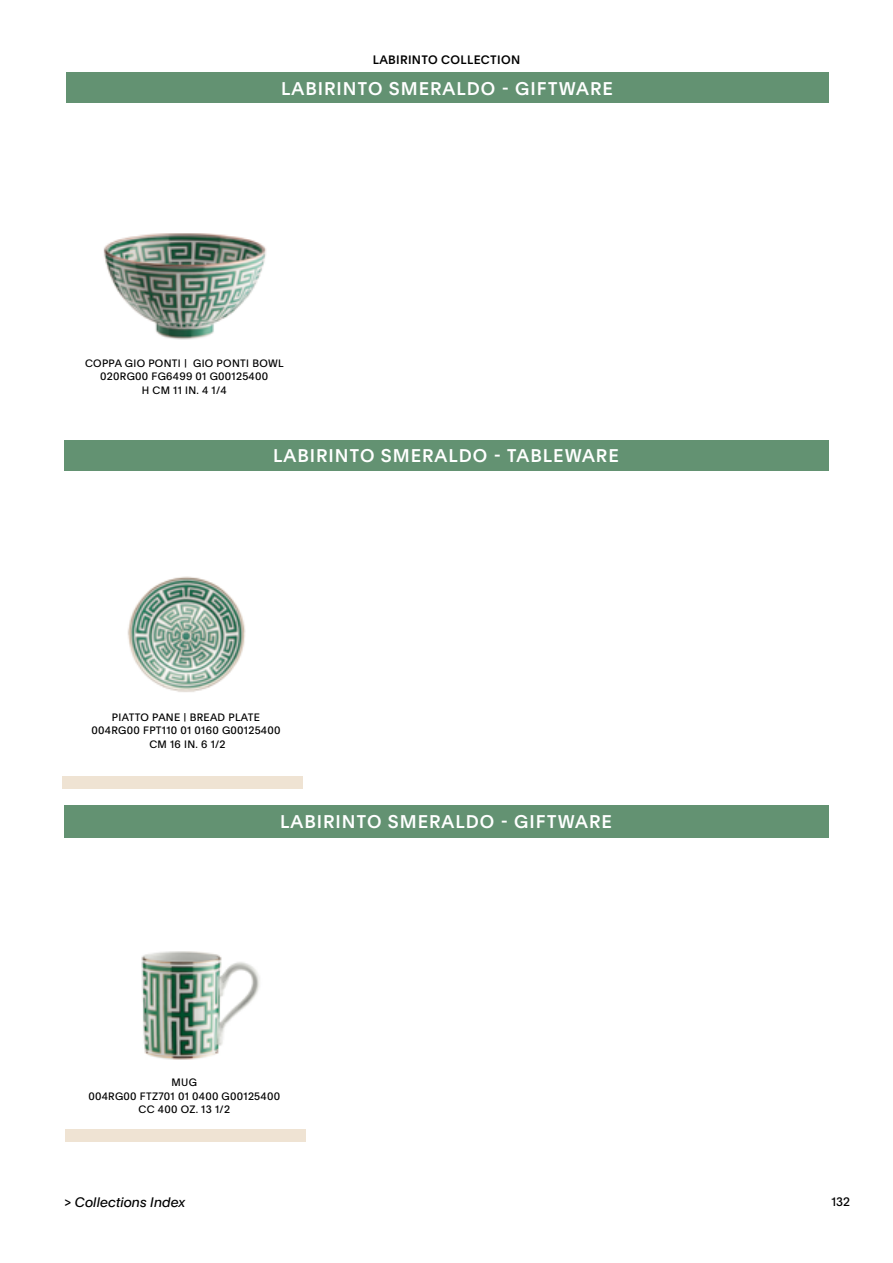
<style>
.page{position:relative;width:893px;height:1263px;background:#fff}
.page>*{position:absolute;margin:0;border:0;box-sizing:border-box;transform-origin:0 0}
.t1{font:500 18px "Plain";letter-spacing:.055em;color:#fff}
.t2{font:italic 13.5px "Plain";color:#000}
.t3{font:500 12px "Plain";letter-spacing:.025em;color:#000}
.t4{font:12px "Plain";color:#000}
.t5{font:10.5px/13.5px "Plain";letter-spacing:.025em;color:#000;text-align:center}
</style>
<div class="page">
<img style="left:141px;top:951px;width:119px;height:109px">
<div style="left:66px;top:72px;width:762px;height:31px;background:#639272"></div>
<img style="left:103px;top:233px;width:164px;height:107px">
<div style="left:65px;top:440px;width:764px;height:30px;background:#639272"></div>
<img style="left:127px;top:576px;width:119px;height:116px">
<div style="left:65px;top:805px;width:764px;height:33px;background:#639272"></div>
<div style="left:62px;top:777px;width:241px;height:12px;background:#efe3d3"></div>
<div style="left:65px;top:1129px;width:241px;height:12px;background:#efe3d3"></div>
<p class="t3" style="left:373px;top:51px;width:149px">LABIRINTO COLLECTION</p>
<h1 class="t1" style="left:281px;top:76px;width:333px">LABIRINTO SMERALDO - GIFTWARE</h1>
<p class="t5" style="left:85px;top:356px;width:200px">COPPA GIO PONTI | GIO PONTI BOWL<br>020RG00 FG6499 01 G00125400<br>H CM 11 IN. 4 1/4</p>
<h1 class="t1" style="left:273px;top:443px;width:347px">LABIRINTO SMERALDO - TABLEWARE</h1>
<p class="t5" style="left:92px;top:710px;width:191px">PIATTO PANE | BREAD PLATE<br>004RG00 FPT110 01 0160 G00125400<br>CM 16 IN. 6 1/2</p>
<h1 class="t1" style="left:280px;top:809px;width:333px">LABIRINTO SMERALDO - GIFTWARE</h1>
<p class="t5" style="left:88px;top:1075px;width:193px">MUG<br>004RG00 FTZ701 01 0400 G00125400<br>CC 400 OZ. 13 1/2</p>
<p class="t2" style="left:64px;top:1192px;width:123px">&gt; Collections Index</p>
<p class="t4" style="left:831px;top:1194px;width:20px">132</p>
</div>
